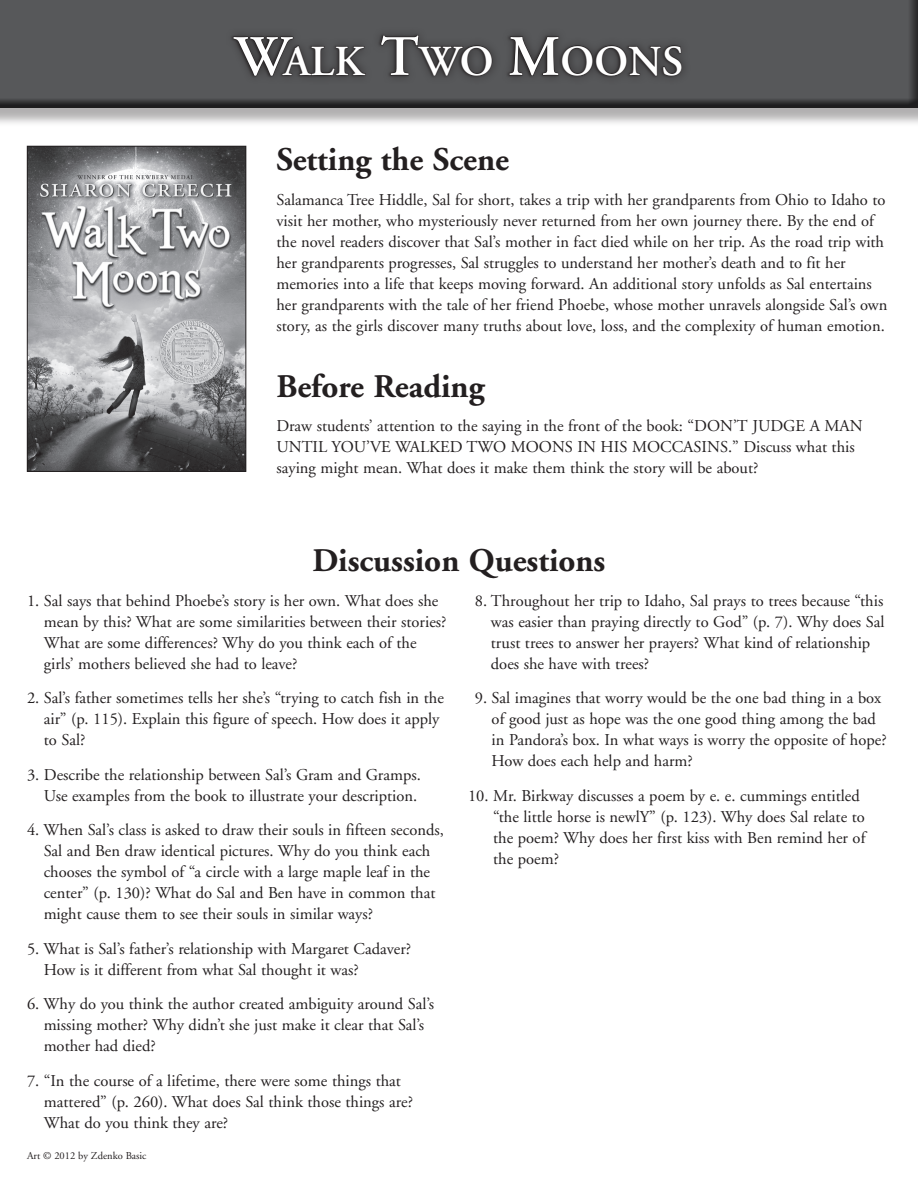
<style>
.page{position:relative;width:918px;height:1188px;background:#fff}
.page>*{position:absolute;margin:0;border:0;box-sizing:border-box;transform-origin:0 0}
.t1{font:600 42.75px "Adobe Garamond";color:#fff}
.t2{font:700 33px "Adobe Garamond";color:#231f20}
.t3{font:16.5px/21px "Adobe Garamond";color:#231f20}
.t4{font:10.5px "Adobe Garamond";color:#231f20}
.s1{font-size:57px}
</style>
<div class="page">
<div style="left:0;top:0;width:918px;height:127px;background:#231f20;opacity:.35"></div>
<div style="left:0;top:0;width:918px;height:110px;background:#231f20;opacity:.75"></div>
<hr style="left:916px;top:0;width:2px;height:110px;background:#282829">
<img style="left:29px;top:148px;width:215px;height:322px">
<div style="left:27px;top:146px;width:219px;height:326px;border:1px solid #231f20"></div>
<div style="left:225px;top:26px;width:466px;height:59px;background:#565759"></div>
<svg style="left:233px;top:36px;width:132px;height:40px"></svg>
<svg style="left:380px;top:35px;width:113px;height:41px"></svg>
<svg style="left:509px;top:36px;width:173px;height:40px"></svg>
<p class="t1" style="left:235px;top:38px;width:450px"><span class="s1">W</span>ALK <span class="s1">T</span>WO <span class="s1">M</span>OONS</p>
<p class="t2" style="left:276px;top:142px;width:234px">Setting the Scene</p>
<p class="t3" style="left:276px;top:189px;width:613px">Salamanca Tree Hiddle, Sal for short, takes a trip with her grandparents from Ohio to Idaho to visit her mother, who mysteriously never returned from her own journey there. By the end of the novel readers discover that Sal’s mother in fact died while on her trip. As the road trip with her grandparents progresses, Sal struggles to understand her mother’s death and to fit her memories into a life that keeps moving forward. An additional story unfolds as Sal entertains her grandparents with the tale of her friend Phoebe, whose mother unravels alongside Sal’s own story, as the girls discover many truths about love, loss, and the complexity of human emotion.</p>
<p class="t2" style="left:276px;top:368px;width:210px">Before Reading</p>
<p class="t3" style="left:276px;top:416px;width:588px">Draw students’ attention to the saying in the front of the book: “DON’T JUDGE A MAN<br>UNTIL YOU’VE WALKED TWO MOONS IN HIS MOCCASINS.” Discuss what this saying might mean. What does it make them think the story will be about?</p>
<p class="t2" style="left:313px;top:543px;width:294px">Discussion Questions</p>
<p class="t3" style="left:44px;top:590px;width:404px;text-indent:-17px">1. Sal says that behind Phoebe’s story is her own. What does she mean by this? What are some similarities between their stories?<br>What are some differences? Why do you think each of the girls’ mothers believed she had to leave?</p>
<p class="t3" style="left:44px;top:688px;width:401px;text-indent:-17px">2. Sal’s father sometimes tells her she’s “trying to catch fish in the air” (p. 115). Explain this figure of speech. How does it apply to Sal?</p>
<p class="t3" style="left:27px;top:764px;width:395px;text-align:right">3. Describe the relationship between Sal’s Gram and Gramps.<br>Use examples from the book to illustrate your description.</p>
<p class="t3" style="left:44px;top:820px;width:402px;text-indent:-17px">4. When Sal’s class is asked to draw their souls in fifteen seconds, Sal and Ben draw identical pictures. Why do you think each chooses the symbol of “a circle with a large maple leaf in the center” (p. 130)? What do Sal and Ben have in common that might cause them to see their souls in similar ways?</p>
<p class="t3" style="left:44px;top:938px;width:369px;text-indent:-17px">5. What is Sal’s father’s relationship with Margaret Cadaver?<br>How is it different from what Sal thought it was?</p>
<p class="t3" style="left:44px;top:994px;width:392px;text-indent:-17px">6. Why do you think the author created ambiguity around Sal’s missing mother? Why didn’t she just make it clear that Sal’s mother had died?</p>
<p class="t3" style="left:44px;top:1070px;width:371px;text-indent:-17px">7. “In the course of a lifetime, there were some things that mattered” (p. 260). What does Sal think those things are?<br>What do you think they are?</p>
<p class="t3" style="left:491px;top:590px;width:395px;text-indent:-16px">8. Throughout her trip to Idaho, Sal prays to trees because “this was easier than praying directly to God” (p. 7). Why does Sal trust trees to answer her prayers? What kind of relationship does she have with trees?</p>
<p class="t3" style="left:492px;top:688px;width:397px;text-indent:-17px">9. Sal imagines that worry would be the one bad thing in a box of good just as hope was the one good thing among the bad in Pandora’s box. In what ways is worry the opposite of hope?<br>How does each help and harm?</p>
<p class="t3" style="left:493px;top:785px;width:374px;text-indent:-25px">10. Mr. Birkway discusses a poem by e. e. cummings entitled “the little horse is newlY” (p. 123). Why does Sal relate to the poem? Why does her first kiss with Ben remind her of the poem?</p>
<p class="t4" style="left:27px;top:1150px;width:121px">Art © 2012 by Zdenko Basic</p>
</div>
